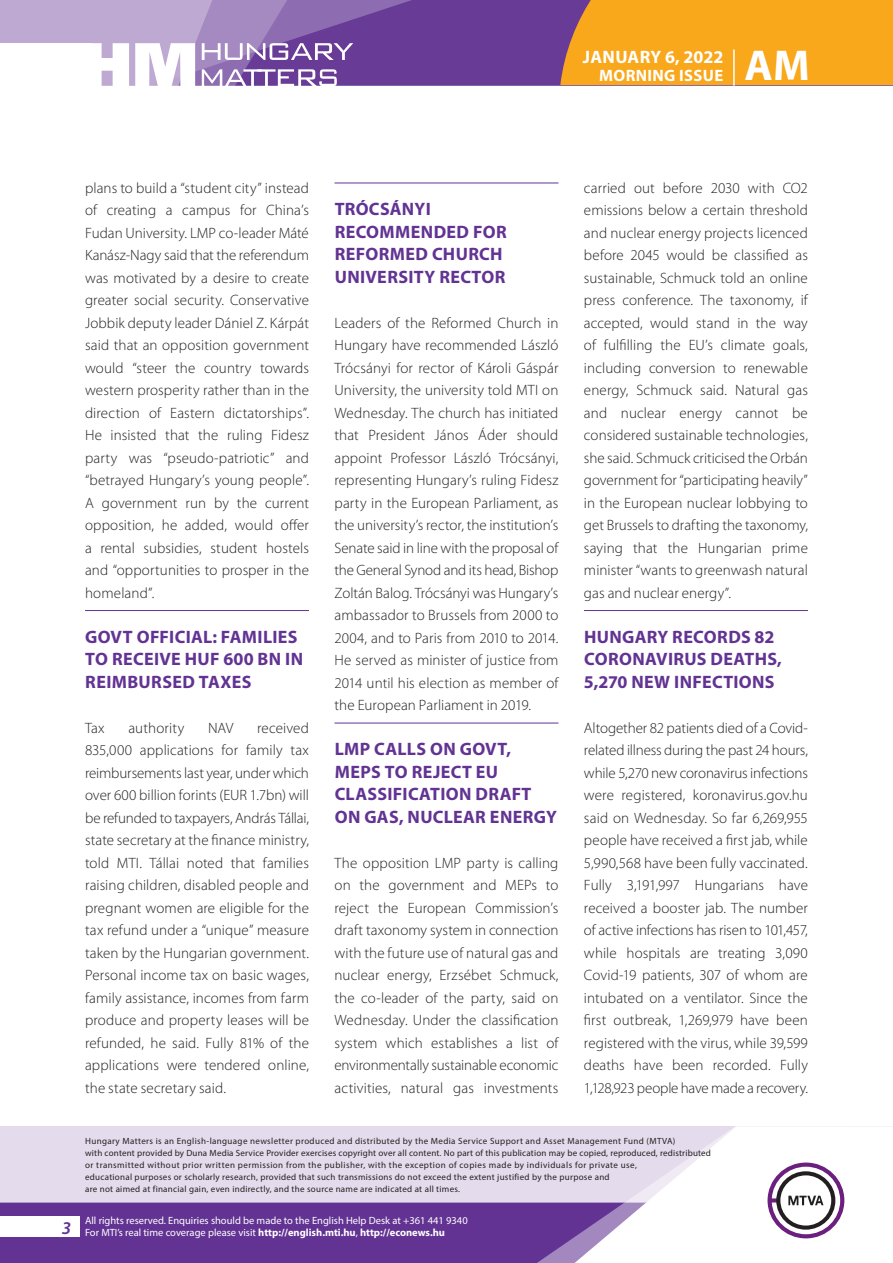
<style>
.page{position:relative;width:893px;height:1263px;background:#fff}
.page>*{position:absolute;margin:0;border:0;box-sizing:border-box;transform-origin:0 0}
.t1{font:700 43.35px "Myriad Pro";color:#fff}
._01_cimsor{font:700 18px/22.5px "Myriad Pro";letter-spacing:.02em;color:#623393}
.t2{font:700 18px "Myriad Pro";color:#fff}
.t3{font:italic 600 18px "Myriad Pro";color:#623393}
.t4{font:700 16.5px "Myriad Pro";letter-spacing:.02em;color:#fff}
._03_kenyer_szöveg-1{font:300 15px/22.5px "Myriad Pro";letter-spacing:.005em;color:#231f20;text-align:justify}
._03_kenyer_szöveg-2{font:300 15px/22.5px "Myriad Pro";letter-spacing:.01em;color:#231f20;text-align:justify}
.t5{font:10.5px/12px "Myriad Pro";color:#fff}
.t6{font:9px/12px "Myriad Pro";letter-spacing:.03em;color:#231f20}
.s1{font-weight:700}
</style>
<div class="page">
<div style="left:0;top:1126px;width:893px;height:137px;background:#e4dcec"></div>
<div style="left:0;top:1202px;width:506px;height:61px;background:#623393"></div>
<svg style="left:506px;top:1202px;width:69px;height:61px;background:#6b3e99"></svg>
<svg style="left:575px;top:1126px;width:318px;height:137px"></svg>
<div style="left:0;top:1216px;width:79px;height:20px;background:#fff"></div>
<div style="left:0;top:0;width:893px;height:85px;background:#683b97"></div>
<div style="left:560px;top:0;width:333px;height:85px;background:#f9a71b"></div>
<hr style="left:733px;top:49px;width:2px;height:37px;background:#fff">
<svg style="left:0;top:0;width:479px;height:86px"></svg>
<hr style="left:85px;top:610px;width:224px;height:1px;background:#623393">
<hr style="left:334px;top:183px;width:224px;height:1px;background:#623393">
<hr style="left:334px;top:723px;width:224px;height:1px;background:#623393">
<hr style="left:584px;top:610px;width:224px;height:1px;background:#623393">
<p class="t2" style="left:583px;top:45px;width:142px">JANUARY 6, 2022</p>
<p class="t4" style="left:599px;top:65px;width:125px">MORNING ISSUE</p>
<h1 class="t1" style="left:745px;top:37px;width:67px">AM</h1>
<p class="_03_kenyer_szöveg-2" style="left:85px;top:176px;width:225px">plans to build a “student city” instead of creating a campus for China’s Fudan University. LMP co-leader Máté Kanász-Nagy said that the referendum was motivated by a desire to create greater social security. Conservative Jobbik deputy leader Dániel Z. Kárpát said that an opposition government would “steer the country towards western prosperity rather than in the direction of Eastern dictatorships”.<br>He insisted that the ruling Fidesz party was “pseudo-patriotic” and “betrayed Hungary’s young people”.<br>A government run by the current opposition, he added, would offer a rental subsidies, student hostels and “opportunities to prosper in the homeland”.</p>
<p class="_01_cimsor" style="left:85px;top:625px;width:219px">GOVT OFFICIAL: FAMILIES<br>TO RECEIVE HUF 600 BN IN<br>REIMBURSED TAXES</p>
<p class="_03_kenyer_szöveg-1" style="left:85px;top:716px;width:21px">Tax</p>
<p class="_03_kenyer_szöveg-1" style="left:128px;top:716px;width:57px">authority</p>
<p class="_03_kenyer_szöveg-1" style="left:208px;top:716px;width:27px">NAV</p>
<p class="_03_kenyer_szöveg-1" style="left:85px;top:716px;width:225px;text-indent:172px">received 835,000 applications for family tax reimbursements last year, under which over 600 billion forints (EUR 1.7bn) will be refunded to taxpayers, András Tállai, state secretary at the finance ministry, told MTI. Tállai noted that families raising children, disabled people and pregnant women are eligible for the tax refund under a “unique” measure taken by the Hungarian government.<br>Personal income tax on basic wages, family assistance, incomes from farm produce and property leases will be refunded, he said. Fully 81% of the applications were tendered online, the state secretary said.</p>
<p class="_01_cimsor" style="left:335px;top:197px;width:173px">TRÓCSÁNYI<br>RECOMMENDED FOR<br>REFORMED CHURCH<br>UNIVERSITY RECTOR</p>
<p class="_03_kenyer_szöveg-1" style="left:334px;top:311px;width:225px">Leaders of the Reformed Church in Hungary have recommended László Trócsányi for rector of Károli Gáspár University, the university told MTI on Wednesday. The church has initiated that President János Áder should appoint Professor László Trócsányi, representing Hungary’s ruling Fidesz party in the European Parliament, as the university’s rector, the institution’s Senate said in line with the proposal of the General Synod and its head, Bishop Zoltán Balog. Trócsányi was Hungary’s ambassador to Brussels from 2000 to 2004, and to Paris from 2010 to 2014.<br>He served as minister of justice from 2014 until his election as member of the European Parliament in 2019.</p>
<p class="_01_cimsor" style="left:335px;top:737px;width:224px">LMP CALLS ON GOVT,<br>MEPS TO REJECT EU<br>CLASSIFICATION DRAFT<br>ON GAS, NUCLEAR ENERGY</p>
<p class="_03_kenyer_szöveg-1" style="left:334px;top:851px;width:225px">The opposition LMP party is calling on the government and MEPs to reject the European Commission’s draft taxonomy system in connection with the future use of natural gas and nuclear energy, Erzsébet Schmuck, the co-leader of the party, said on Wednesday. Under the classification system which establishes a list of environmentally sustainable economic activities, natural gas investments</p>
<p class="_03_kenyer_szöveg-1" style="left:584px;top:176px;width:225px">carried out before 2030 with CO2 emissions below a certain threshold and nuclear energy projects licenced before 2045 would be classified as sustainable, Schmuck told an online press conference. The taxonomy, if accepted, would stand in the way of fulfilling the EU’s climate goals, including conversion to renewable energy, Schmuck said. Natural gas and nuclear energy cannot be considered sustainable technologies, she said. Schmuck criticised the Orbán government for “participating heavily” in the European nuclear lobbying to get Brussels to drafting the taxonomy, saying that the Hungarian prime minister “wants to greenwash natural gas and nuclear energy”.</p>
<p class="_01_cimsor" style="left:584px;top:625px;width:199px">HUNGARY RECORDS 82<br>CORONAVIRUS DEATHS,<br>5,270 NEW INFECTIONS</p>
<p class="_03_kenyer_szöveg-1" style="left:584px;top:716px;width:225px">Altogether 82 patients died of a Covid&shy;related illness during the past 24 hours, while 5,270 new coronavirus infections were registered, koronavirus.gov.hu said on Wednesday. So far 6,269,955 people have received a first jab, while 5,990,568 have been fully vaccinated.<br>Fully 3,191,997 Hungarians have received a booster jab. The number of active infections has risen to 101,457, while hospitals are treating 3,090<br>Covid-19 patients, 307 of whom are intubated on a ventilator. Since the first outbreak, 1,269,979 have been registered with the virus, while 39,599 deaths have been recorded. Fully 1,128,923 people have made a recovery.</p>
<p class="t3" style="left:62px;top:1217px;width:11px">3</p>
<p class="t6" style="left:85px;top:1134px;width:627px">Hungary Matters is an English-language newsletter produced and distributed by the Media Service Support and Asset Management Fund (MTVA)<br>with content provided by Duna Media Service Provider exercises copyright over all content. No part of this publication may be copied, reproduced, redistributed or transmitted without prior written permission from the publisher, with the exception of copies made by individuals for private use,<br>educational purposes or scholarly research, provided that such transmissions do not exceed the extent justified by the purpose and<br>are not aimed at financial gain, even indirectly, and the source name are indicated at all times.</p>
<p class="t5" style="left:85px;top:1214px;width:384px">All rights reserved. Enquiries should be made to the English Help Desk at +361 441 9340<br>For MTI’s real time coverage please visit <span class="s1">http://english.mti.hu</span>, <span class="s1">http://econews.hu</span></p>
</div>
